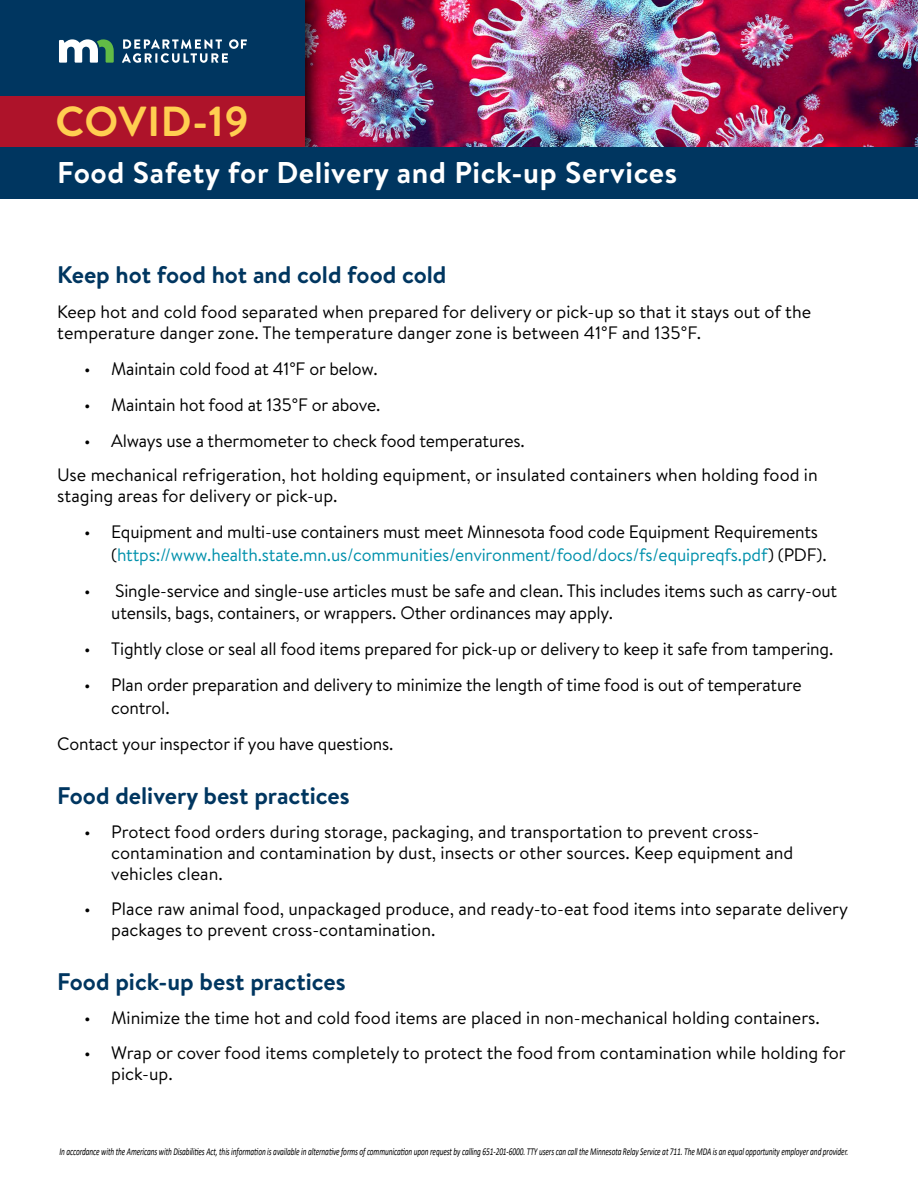
<style>
.page{position:relative;width:918px;height:1188px;background:#fff}
.page>*{position:absolute;margin:0;border:0;box-sizing:border-box;transform-origin:0 0}
.H1{font:700 42px "Brandon Text";letter-spacing:.02em;color:#ffce51}
.H1-2{font:700 30px "Brandon Text";letter-spacing:.02em;color:#fff}
.t1{font:700 24px "Brandon Text";color:#003660}
.P_body_text{font:18px/21px "Brandon Text";letter-spacing:-.01em;color:#000}
.t2{font:italic 10.5px "Calibri";letter-spacing:-.01em;color:#000;scale:.7 1}
.s1{color:#0091ac}
</style>
<div class="page">
<img style="left:327px;top:0;width:591px;height:148px">
<div style="left:0;top:0;width:327px;height:171px;background:#000;opacity:.91"></div>
<div style="left:0;top:0;width:305px;height:150px;background:#003660"></div>
<div style="left:0;top:96px;width:305px;height:51px;background:#ae132a"></div>
<div style="left:0;top:148px;width:918px;height:51px;background:#003660"></div>
<svg style="left:59px;top:39px;width:55px;height:24px"></svg>
<svg style="left:122px;top:39px;width:125px;height:24px"></svg>
<h1 class="H1" style="left:56px;top:92px;width:195px">COVID-19</h1>
<h1 class="H1-2" style="left:57px;top:152px;width:621px">Food Safety for Delivery and Pick-up Services</h1>
<h2 class="t1" style="left:57px;top:258px;width:391px">Keep hot food hot and cold food cold</h2>
<p class="P_body_text" style="left:57px;top:300px;width:755px">Keep hot and cold food separated when prepared for delivery or pick-up so that it stays out of the temperature danger zone. The temperature danger zone is between 41°F and 135°F.</p>
<p class="P_body_text" style="left:84px;top:357px;width:295px">• Maintain cold food at 41°F or below.</p>
<p class="P_body_text" style="left:84px;top:393px;width:298px">• Maintain hot food at 135°F or above.</p>
<p class="P_body_text" style="left:84px;top:429px;width:442px">• Always use a thermometer to check food temperatures.</p>
<p class="P_body_text" style="left:57px;top:464px;width:762px">Use mechanical refrigeration, hot holding equipment, or insulated containers when holding food in staging areas for delivery or pick-up.</p>
<p class="P_body_text" style="left:111px;top:520px;width:717px;line-height:22.5px;text-indent:-27px">• Equipment and multi-use containers must meet Minnesota food code Equipment Requirements (<span class="s1">https://www.health.state.mn.us/communities/environment/food/docs/fs/equipreqfs.pdf</span>) (PDF).</p>
<p class="P_body_text" style="left:111px;top:579px;width:727px;line-height:22.5px;text-indent:-27px">• Single-service and single-use articles must be safe and clean. This includes items such as carry-out utensils, bags, containers, or wrappers. Other ordinances may apply.</p>
<p class="P_body_text" style="left:84px;top:638px;width:751px">• Tightly close or seal all food items prepared for pick-up or delivery to keep it safe from tampering.</p>
<p class="P_body_text" style="left:111px;top:673px;width:692px;line-height:22.5px;text-indent:-27px">• Plan order preparation and delivery to minimize the length of time food is out of temperature control.</p>
<p class="P_body_text" style="left:57px;top:732px;width:338px">Contact your inspector if you have questions.</p>
<h2 class="t1" style="left:57px;top:779px;width:294px">Food delivery best practices</h2>
<p class="P_body_text" style="left:111px;top:821px;width:684px;text-indent:-27px">• Protect food orders during storage, packaging, and transportation to prevent cross&shy;contamination and contamination by dust, insects or other sources. Keep equipment and vehicles clean.</p>
<p class="P_body_text" style="left:111px;top:897px;width:738px;text-indent:-27px">• Place raw animal food, unpackaged produce, and ready-to-eat food items into separate delivery packages to prevent cross-contamination.</p>
<h2 class="t1" style="left:57px;top:965px;width:290px">Food pick-up best practices</h2>
<p class="P_body_text" style="left:84px;top:1007px;width:737px">• Minimize the time hot and cold food items are placed in non-mechanical holding containers.</p>
<p class="P_body_text" style="left:111px;top:1041px;width:736px;text-indent:-27px">• Wrap or cover food items completely to protect the food from contamination while holding for pick-up.</p>
<p class="t2" style="left:59px;top:1145px;width:1129px">In accordance with the Americans with Disabilities Act, this information is available in alternative forms of communication upon request by calling 651-201-6000. TTY users can call the Minnesota Relay Service at 711. The MDA is an equal opportunity employer and provider.</p>
</div>
